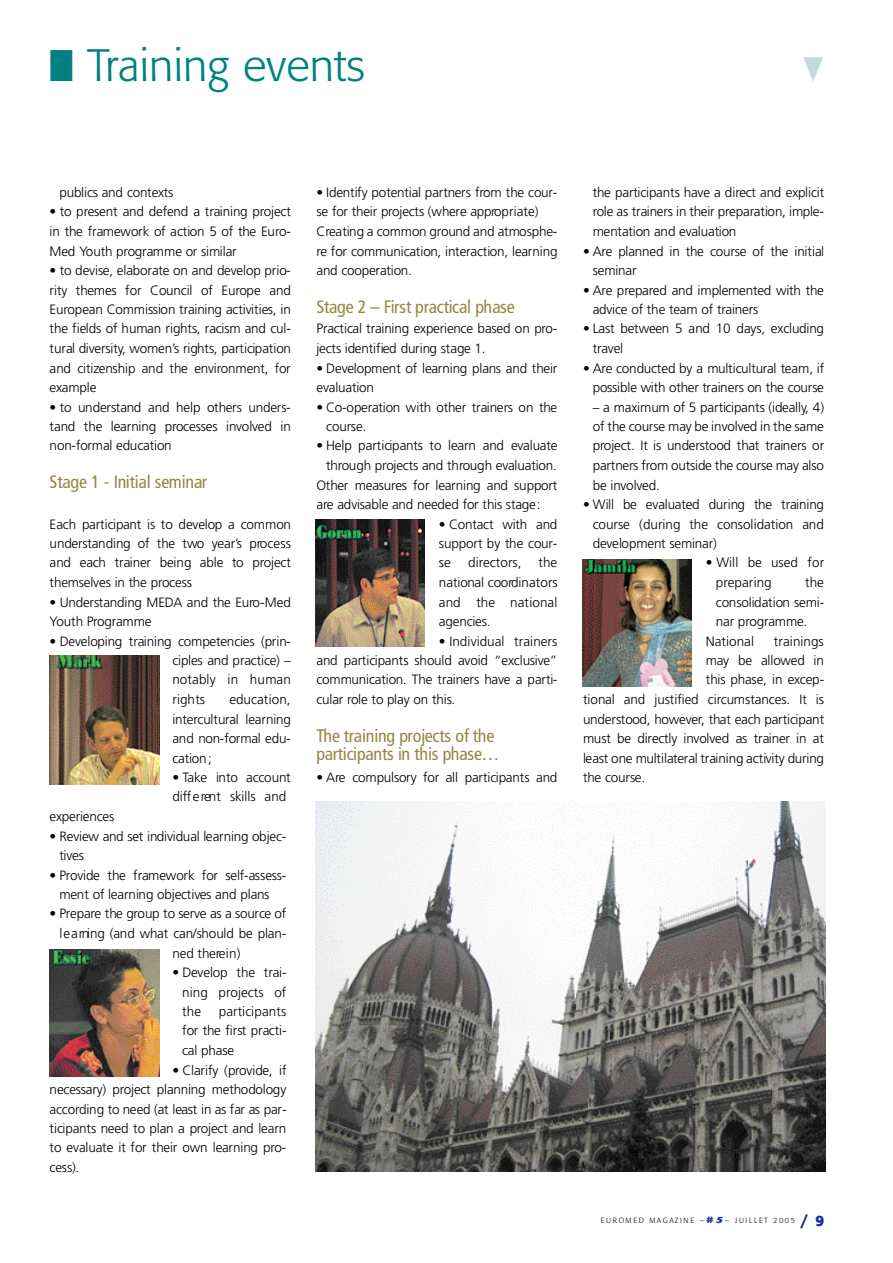
<style>
.page{position:relative;width:893px;height:1263px;background:#fff}
.page>*{position:absolute;margin:0;border:0;box-sizing:border-box;transform-origin:0 0}
.t1{font:300 45px "Formata";color:#008180}
.t2{font:condensed 18px/18px "Frutiger";letter-spacing:-.02em;color:#938643}
.t3{font:300 13.5px/19.5px "Frutiger";letter-spacing:-.015em;color:#000;text-align:justify}
.t4{font:300 7.5px "Formata";letter-spacing:.205em;color:#000}
.s1{font-weight:700;font-style:italic;font-size:9px;color:#13349d}
.s2{font-weight:700;font-size:15px;color:#13349d}
</style>
<div class="page">
<img style="left:315px;top:520px;width:109px;height:127px">
<img style="left:582px;top:559px;width:110px;height:127px">
<img style="left:50px;top:656px;width:109px;height:128px">
<img style="left:315px;top:801px;width:510px;height:371px">
<img style="left:50px;top:949px;width:109px;height:128px">
<h1 class="t1" style="left:50px;top:46px;width:317px">■ Training events</h1>
<p class="t3" style="left:59px;top:184px;width:116px">publics and contexts</p>
<p class="t3" style="left:50px;top:203px;width:243px">• to present and defend a training pro je c t in the framework of action 5 of the Euro - Med Youth programme or similar</p>
<p class="t3" style="left:50px;top:262px;width:243px">• to devise, elaborate on and develop prio&shy;rity themes for Council of Europe and E u ropean Commission training activities, in the fields of human rights, racism and cul&shy;tural diversity, women’s rights, participation and citizenship and the environment, for e x a m p le</p>
<p class="t3" style="left:50px;top:398px;width:243px">• to understand and help others unders&shy;tand the learning processes involved in non-formal education</p>
<h2 class="t2" style="left:50px;top:474px;width:159px">Stage 1 - Initial seminar</h2>
<p class="t3" style="left:50px;top:515px;width:243px">Each participant is to develop a common understanding of the two year’s pro c e s s and each trainer being able to pro je c t themselves in the pro c e ss</p>
<p class="t3" style="left:50px;top:593px;width:243px">• Understanding MEDA and the Euro -M e d<br>Youth Pro g ra m m e</p>
<p class="t3" style="left:172px;top:632px;width:120px;text-indent:-123px">• Developing training competencies (prin&shy;ciples and practice) – notably in human rights</p>
<p class="t3" style="left:172px;top:691px;width:120px;text-indent:57px">education, in te rcultural learn in g and non-formal edu&shy;c a tio n;</p>
<p class="t3" style="left:172px;top:769px;width:120px">• Take into account d iff e rent skills and</p>
<p class="t3" style="left:50px;top:808px;width:66px">e x p e rie n c e s</p>
<p class="t3" style="left:59px;top:827px;width:228px;text-indent:-10px">• Review and set individual learning objec&shy;tiv e s</p>
<p class="t3" style="left:50px;top:866px;width:238px;text-align:center">• P rovide the framework for self-assess&shy;ment of learning objectives and plans</p>
<p class="t3" style="left:50px;top:905px;width:238px">• P re p a re the group to serve as a source of</p>
<p class="t3" style="left:59px;top:925px;width:228px">l e a rning (and what can/should be plan-</p>
<p class="t3" style="left:172px;top:944px;width:70px">ned there in )</p>
<p class="t3" style="left:182px;top:964px;width:106px;text-indent:-10px">• Develop the trai&shy;ning projects of the</p>
<p class="t3" style="left:182px;top:1003px;width:106px;text-indent:37px">participants for the first practi&shy;cal phase</p>
<p class="t3" style="left:50px;top:1061px;width:238px;text-indent:123px">• Clarify (provide, if necessary) project planning methodology a c c o rding to need (at least in as far as par&shy;ticipants need to plan a project and learn to evaluate it for their own learning pro&shy;c e ss).</p>
<p class="t3" style="left:316px;top:184px;width:242px;text-align:left">• Identify potential partners from the cour&shy;se for their projects (where appro p ria te )<br>C reating a common ground and atmosphe&shy;re for communication, interaction, learn in g and cooperation.</p>
<h2 class="t2" style="left:316px;top:299px;width:200px">Stage 2 – First practical phase</h2>
<p class="t3" style="left:316px;top:320px;width:242px">Practical training experience based on pro&shy;jects identified during stage 1.</p>
<p class="t3" style="left:316px;top:359px;width:242px">• Development of learning plans and their e v a lu a tio n</p>
<p class="t3" style="left:326px;top:398px;width:233px;text-indent:-10px">• Co-operation with other trainers on the c o u rse .</p>
<p class="t3" style="left:316px;top:437px;width:242px">• Help participants to learn and evaluate</p>
<p class="t3" style="left:326px;top:457px;width:232px">th rough projects and through evaluation.</p>
<p class="t3" style="left:316px;top:476px;width:242px">Other measures for learning and support</p>
<p class="t3" style="left:316px;top:496px;width:226px">a re advisable and needed for this stage:</p>
<p class="t3" style="left:439px;top:515px;width:120px">• Contact with and support by the cour&shy;se</p>
<p class="t3" style="left:439px;top:554px;width:120px;text-indent:29px">directors, the national coord in a to rs and the national a g e n c ie s.</p>
<p class="t3" style="left:316px;top:632px;width:242px;text-indent:122px">• Individual trainers and participants should avoid “exclusive” communication. The trainers have a parti&shy;cular role to play on this.</p>
<h2 class="t2" style="left:316px;top:728px;width:184px">The training projects of the participants in this phase…</h2>
<p class="t3" style="left:316px;top:769px;width:242px">• A re compulsory for all participants and</p>
<p class="t3" style="left:592px;top:184px;width:233px">the participants have a direct and explicit role as trainers in their preparation, imple&shy;mentation and evaluation</p>
<p class="t3" style="left:592px;top:242px;width:233px;text-indent:-10px">• A re planned in the course of the initial se m in a r</p>
<p class="t3" style="left:592px;top:281px;width:233px;text-indent:-10px">• A re pre p a red and implemented with the advice of the team of trainers</p>
<p class="t3" style="left:592px;top:320px;width:233px;text-indent:-10px">• Last between 5 and 10 days, excluding tra v e l</p>
<p class="t3" style="left:583px;top:359px;width:243px;text-align:right">• A re conducted by a multicultural team, if possible with other trainers on the course</p>
<p class="t3" style="left:592px;top:398px;width:233px">– a maximum of 5 participants (ideally, 4) of the course may be involved in the same p roject. It is understood that trainers or partners from outside the course may also be involved.</p>
<p class="t3" style="left:592px;top:496px;width:233px;text-indent:-10px">• Will be evaluated during the training course (during the consolidation and development seminar)</p>
<p class="t3" style="left:716px;top:554px;width:110px;text-indent:-10px">• Will be used for p reparing</p>
<p class="t3" style="left:805px;top:574px;width:20px">the</p>
<p class="t3" style="left:716px;top:593px;width:110px">consolidation semi-</p>
<p class="t3" style="left:716px;top:613px;width:93px">nar pro g ra m m e .</p>
<p class="t3" style="left:706px;top:632px;width:50px">National</p>
<p class="t3" style="left:774px;top:632px;width:51px">trainings</p>
<p class="t3" style="left:706px;top:652px;width:120px">may be allowed in</p>
<p class="t3" style="left:706px;top:671px;width:120px">this phase, in excep-</p>
<p class="t3" style="left:583px;top:691px;width:242px">tional and justified circumstances. It is</p>
<p class="t3" style="left:583px;top:710px;width:242px">understood, however, that each participant</p>
<p class="t3" style="left:583px;top:730px;width:242px">must be directly involved as trainer in at</p>
<p class="t3" style="left:583px;top:749px;width:242px">least one multilateral training activity during</p>
<p class="t3" style="left:583px;top:769px;width:64px">the course.</p>
<p class="t4" style="left:600px;top:1217px;width:225px">E UR O MED MAG AZ INE –<span class="s1"># 5</span>– JUIL L ET 2005 <span class="s2">/ 9</span></p>
</div>
